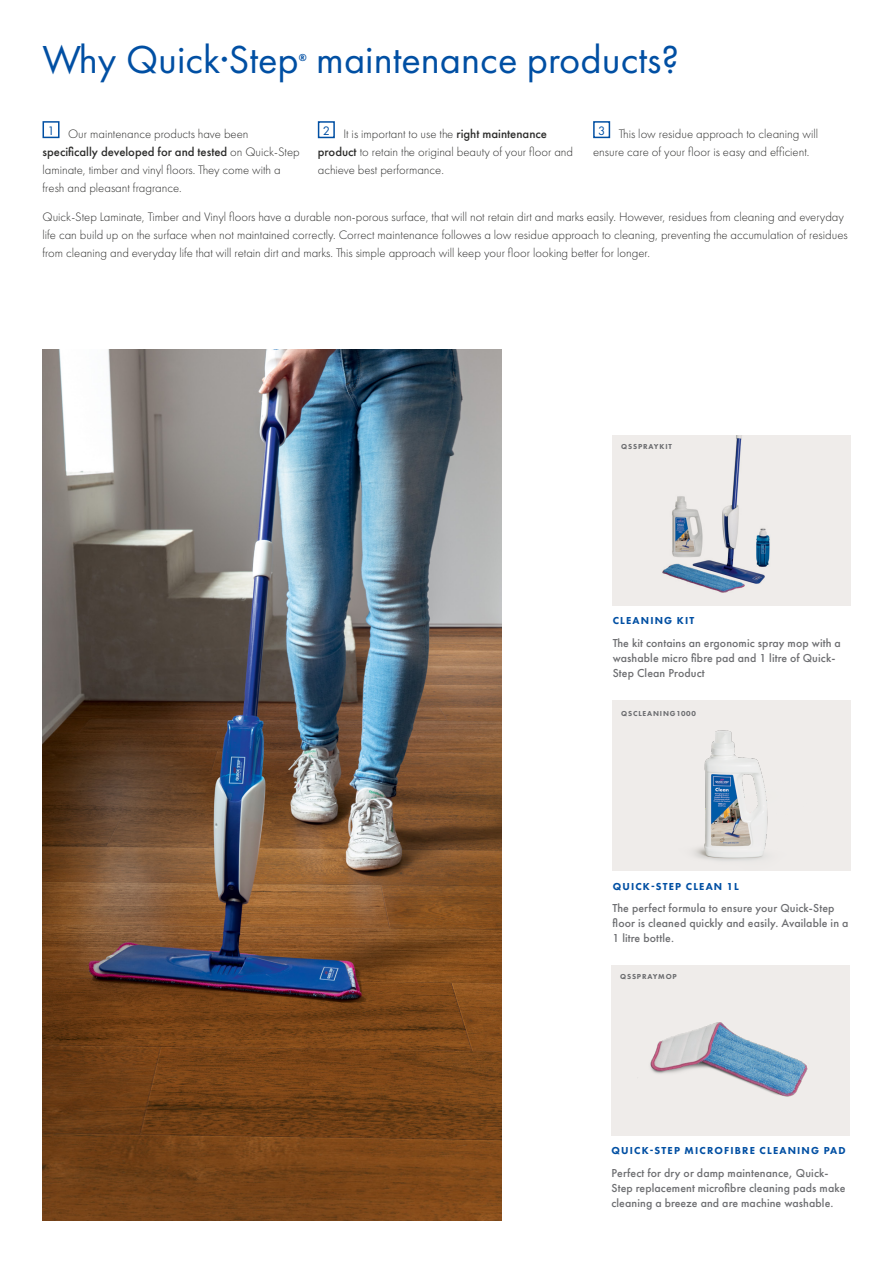
<style>
.page{position:relative;width:893px;height:1263px;background:#fff}
.page>*{position:absolute;margin:0;border:0;box-sizing:border-box;transform-origin:0 0}
.heading{font:40.5px "Futura PT";color:#004fa3}
.Body{font:300 12.75px/18px "Futura PT";color:#2d2d2c}
.Body-2{font:12.75px "Futura PT";color:#004fa3}
.NEWNEW_-_table_bold{font:500 12px/15px "Futura PT";letter-spacing:.01em;color:#6d6e71}
.TABLE-h4{font:800 10.5px "Futura PT";letter-spacing:.11em;color:#004fa3}
.heading-2{font:10.5px "Futura Dem";color:#004fa3}
.Code_GREY{font:800 7.5px "Futura PT";letter-spacing:.11em;color:#6d6e71}
.s1{font-weight:500}
</style>
<div class="page">
<img style="left:43px;top:350px;width:459px;height:870px">
<div style="left:613px;top:435px;width:238px;height:170px;background:#efecea"></div>
<img style="left:662px;top:435px;width:108px;height:158px">
<img style="left:613px;top:700px;width:238px;height:170px">
<img style="left:612px;top:965px;width:238px;height:171px">
<div style="left:43px;top:121px;width:17px;height:17px;border:2px solid #004fa3"></div>
<div style="left:318px;top:121px;width:17px;height:17px;border:2px solid #004fa3"></div>
<div style="left:593px;top:121px;width:17px;height:17px;border:2px solid #004fa3"></div>
<p class="heading" style="left:43px;top:36px;width:638px">Why Quick·Step maintenance products?</p>
<p class="heading-2" style="left:299px;top:52px;width:9px">®</p>
<p class="Body" style="left:43px;top:125px;width:259px;text-indent:26px">Our maintenance products have been <span class="s1">specifically developed for and tested</span> on Quick-Step laminate, timber and vinyl floors. They come with a fresh and pleasant fragrance.</p>
<p class="Body-2" style="left:323px;top:123px;width:9px">2</p>
<p class="Body" style="left:318px;top:125px;width:257px;text-indent:26px">It is important to use the <span class="s1">right maintenance product</span> to retain the original beauty of your floor and achieve best performance.</p>
<p class="Body-2" style="left:598px;top:123px;width:9px">3</p>
<p class="Body-2" style="left:47px;top:123px;width:9px">1</p>
<p class="Body" style="left:593px;top:125px;width:226px;text-indent:26px">This low residue approach to cleaning will ensure care of your floor is easy and efficient.</p>
<p class="Body" style="left:43px;top:208px;width:807px">Quick-Step Laminate, Timber and Vinyl floors have a durable non-porous surface, that will not retain dirt and marks easily. However, residues from cleaning and everyday life can build up on the surface when not maintained correctly. Correct maintenance followes a low residue approach to cleaning, preventing the accumulation of residues from cleaning and everyday life that will retain dirt and marks. This simple approach will keep your floor looking better for longer.</p>
<p class="Code_GREY" style="left:621px;top:442px;width:52px">QSSPRAYKIT</p>
<p class="TABLE-h4" style="left:613px;top:614px;width:83px">CLEANING KIT</p>
<p class="NEWNEW_-_table_bold" style="left:613px;top:635px;width:230px">The kit contains an ergonomic spray mop with a washable micro fibre pad and 1 litre of Quick-<br>Step Clean Product</p>
<p class="Code_GREY" style="left:621px;top:709px;width:76px">QSCLEANING1000</p>
<p class="TABLE-h4" style="left:613px;top:879px;width:128px">QUICK-STEP CLEAN 1L</p>
<p class="NEWNEW_-_table_bold" style="left:613px;top:900px;width:237px">The perfect formula to ensure your Quick-Step floor is cleaned quickly and easily. Available in a<br>1 litre bottle.</p>
<p class="Code_GREY" style="left:620px;top:972px;width:58px">QSSPRAYMOP</p>
<p class="TABLE-h4" style="left:611px;top:1144px;width:236px">QUICK-STEP MICROFIBRE CLEANING PAD</p>
<p class="NEWNEW_-_table_bold" style="left:611px;top:1165px;width:235px">Perfect for dry or damp maintenance, Quick-<br>Step replacement microfibre cleaning pads make cleaning a breeze and are machine washable.</p>
</div>
